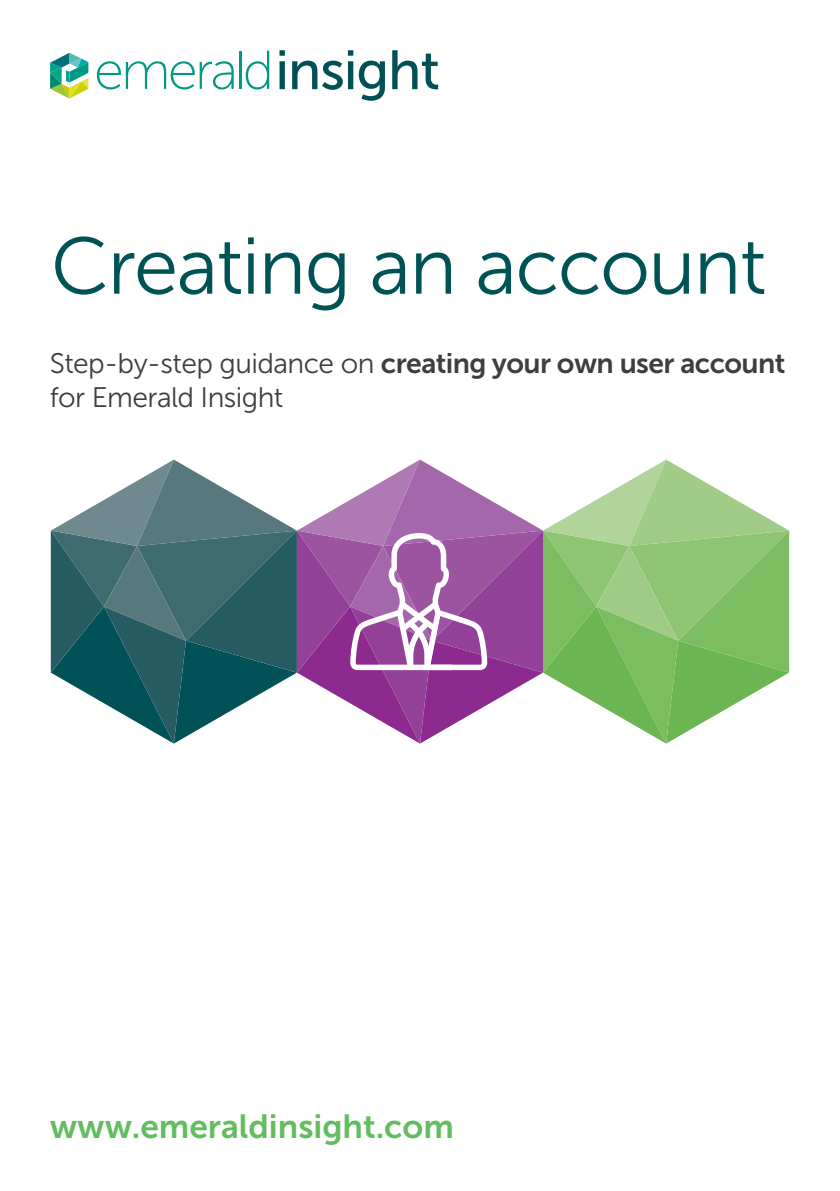
<style>
.page{position:relative;width:840px;height:1191px;background:#fff}
.page>*{position:absolute;margin:0;border:0;box-sizing:border-box;transform-origin:0 0}
.t1{font:80px "Museo Sans 300";letter-spacing:-.02em;color:#005355}
.t2{font:33.4px "Museo Sans 700";color:#63bd60}
.t3{font:28.2px "Museo Sans 700";letter-spacing:-.02em;color:#3e3e3f}
.t4{font:28.2px "Museo Sans 300";letter-spacing:-.02em;color:#3e3e3f}
.s1{font-family:"Museo Sans 300"}
</style>
<div class="page">
<svg style="left:51px;top:459px;width:737px;height:284px"></svg>
<svg style="left:97px;top:61px;width:136px;height:28px"></svg>
<hr style="left:239px;top:51px;width:2px;height:38px;background:#009982">
<svg style="left:245px;top:51px;width:24px;height:38px"></svg>
<svg style="left:50px;top:53px;width:38px;height:45px"></svg>
<svg style="left:279px;top:50px;width:159px;height:51px"></svg>
<h1 class="t1" style="left:51px;top:223px;width:717px">Creating an account</h1>
<p class="t3" style="left:50px;top:347px;width:736px"><span class="s1">Step-by-step guidance on</span> creating your own user account</p>
<p class="t4" style="left:50px;top:382px;width:235px">for Emerald Insight</p>
<p class="t2" style="left:50px;top:1108px;width:405px">www.emeraldinsight.com</p>
</div>
